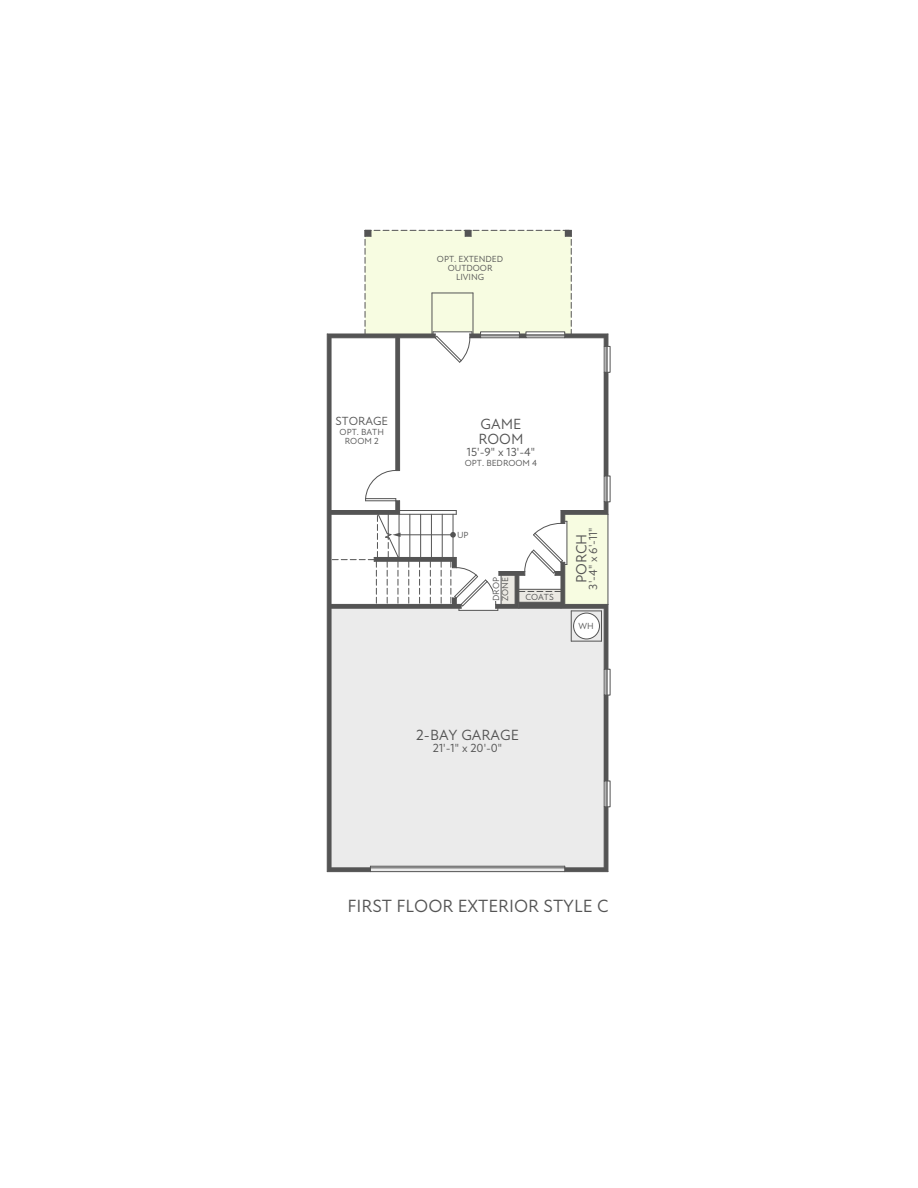
<style>
.page{position:relative;width:918px;height:1188px;background:#fff}
.page>*{position:absolute;margin:0;border:0;box-sizing:border-box;transform-origin:0 0}
.t1{font:18px "Atten New";color:#545454}
.t2{font:15px/15px "Atten New";color:#545454}
.t3{font:12px "Atten New";color:#545454}
.t4{font:9px/9px "Atten New";color:#545454;text-align:center}
</style>
<div class="page">
<hr style="left:328px;top:335px;width:3px;height:536px;background:#545454">
<hr style="left:327px;top:334px;width:1px;height:538px;background:#545454">
<hr style="left:327px;top:334px;width:108px;height:1px;background:#545454">
<hr style="left:327px;top:871px;width:43px;height:1px;background:#545454">
<svg style="left:331px;top:230px;width:278px;height:642px"></svg>
<p class="t4" style="left:437px;top:254px;width:68px">OPT. EXTENDED<br>OUTDOOR<br>LIVING</p>
<h3 class="t3" style="left:336px;top:414px;width:54px">STORAGE</h3>
<p class="t4" style="left:340px;top:428px;width:46px">OPT. BATH<br>ROOM 2</p>
<h2 class="t2" style="left:479px;top:416px;width:47px">GAME<br>ROOM</h2>
<h3 class="t3" style="left:467px;top:445px;width:70px">15'-9" x 13'-4"</h3>
<p class="t4" style="left:465px;top:459px;width:74px">OPT. BEDROOM 4</p>
<p class="t4" style="left:457px;top:531px;width:13px">UP</p>
<p class="t4" style="left:492px;top:601px;width:25px;text-align:left;rotate:-90deg">DROP<br>ZONE</p>
<p class="t4" style="left:525px;top:592px;width:30px">COATS</p>
<h3 class="t3" style="left:586px;top:590px;width:64px;rotate:-90deg">3'-4" x 6'-11"</h3>
<h2 class="t2" style="left:574px;top:583px;width:51px;rotate:-90deg">PORCH</h2>
<p class="t4" style="left:578px;top:622px;width:17px">WH</p>
<h2 class="t2" style="left:416px;top:727px;width:104px">2-BAY GARAGE</h2>
<h3 class="t3" style="left:433px;top:740px;width:71px">21'-1" x 20'-0"</h3>
<h1 class="t1" style="left:348px;top:895px;width:262px">FIRST FLOOR EXTERIOR STYLE C</h1>
</div>
